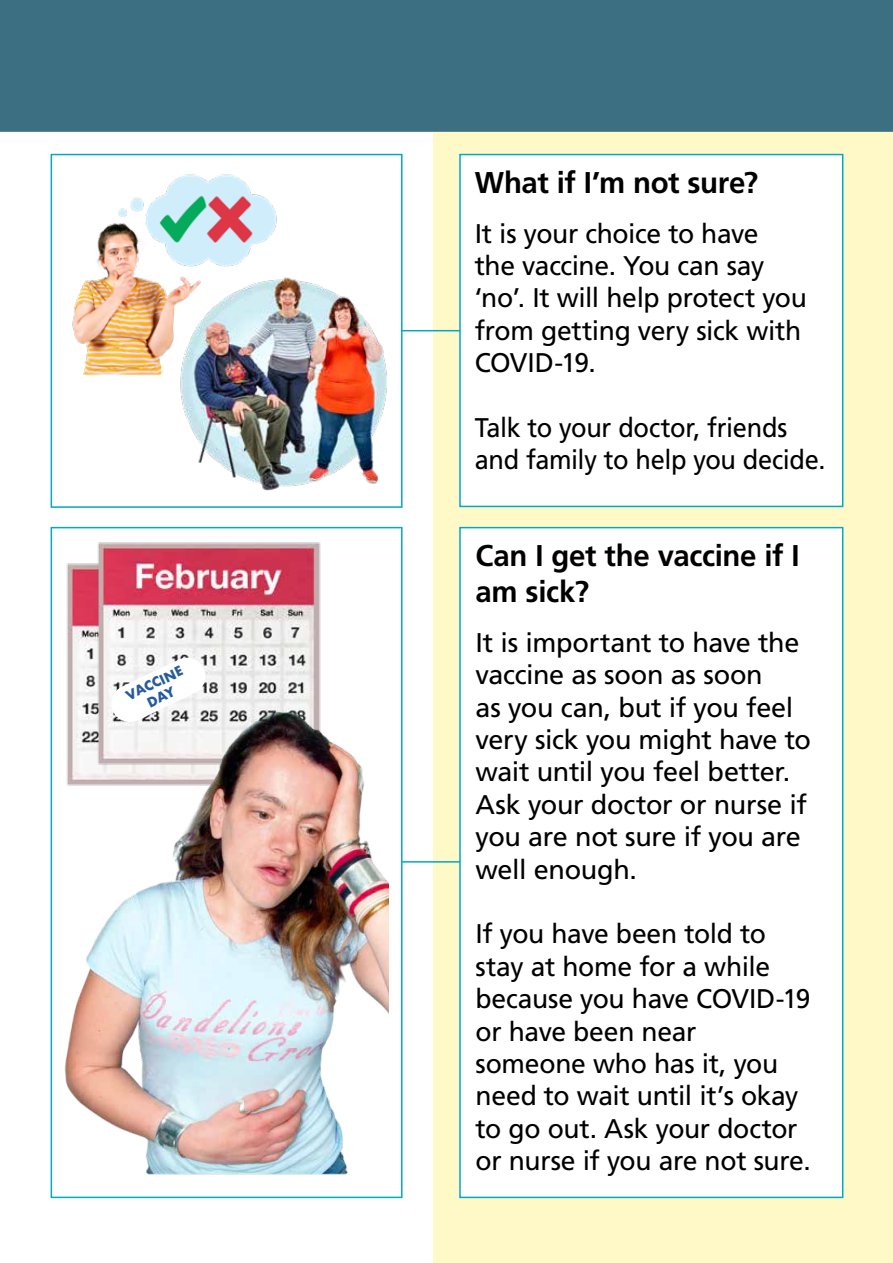
<style>
.page{position:relative;width:893px;height:1263px;background:#fff}
.page>*{position:absolute;margin:0;border:0;box-sizing:border-box;transform-origin:0 0}
.t1{font:700 30px/36px "Frutiger";letter-spacing:-.01em;color:#000}
.t2{font:27px/32.4px "Frutiger";letter-spacing:-.015em;color:#000}
.t3{font:27px/32.4px "Frutiger";letter-spacing:-.015em;color:#000;scale:.94 1}
.t4{font:700 13.05px/15.8px "Futura";color:#275b9b;text-align:center}
</style>
<div class="page">
<div style="left:434px;top:108px;width:459px;height:1155px;background:#fff9c7"></div>
<div style="left:0;top:0;width:893px;height:132px;background:#3d6f82"></div>
<hr style="left:166px;top:861px;width:338px;height:2px;background:#00a9c5">
<div style="left:459px;top:527px;width:384px;height:671px;background:#fff;border:2px solid #00a9c5"></div>
<div style="left:51px;top:527px;width:352px;height:671px;background:#fff;border:2px solid #00a9c5"></div>
<hr style="left:183px;top:330px;width:558px;height:1px;background:#00a9c5">
<div style="left:51px;top:154px;width:352px;height:354px;background:#fff;border:2px solid #00a9c5"></div>
<div style="left:459px;top:154px;width:384px;height:353px;background:#fff;border:2px solid #00a9c5"></div>
<img style="left:72px;top:174px;width:205px;height:202px">
<img style="left:175px;top:276px;width:212px;height:215px">
<img style="left:66px;top:563px;width:24px;height:137px">
<img style="left:90px;top:542px;width:231px;height:158px">
<svg style="left:109px;top:655px;width:99px;height:45px"></svg>
<img style="left:50px;top:700px;width:338px;height:485px">
<p class="t4" style="left:123px;top:689px;width:63px;rotate:-26deg">VACCINE<br>DAY</p>
<p class="t1" style="left:475px;top:164px;width:285px">What if I’m not sure?</p>
<p class="t2" style="left:475px;top:217px;width:334px">It is your choice to have<br>the vaccine. You can say ‘no’. It will help protect you from getting very sick with<br>COVID-19.</p>
<p class="t3" style="left:475px;top:411px;width:375px">Talk to your doctor, friends and family to help you decide.</p>
<p class="t1" style="left:476px;top:538px;width:326px">Can I get the vaccine if I am sick?</p>
<p class="t2" style="left:476px;top:626px;width:337px">It is important to have the vaccine as soon as soon<br>as you can, but if you feel very sick you might have to wait until you feel better.<br>Ask your doctor or nurse if you are not sure if you are well enough.</p>
<p class="t2" style="left:476px;top:917px;width:337px">If you have been told to stay at home for a while because you have COVID-19 or have been near someone who has it, you need to wait until it’s okay to go out. Ask your doctor or nurse if you are not sure.</p>
</div>
